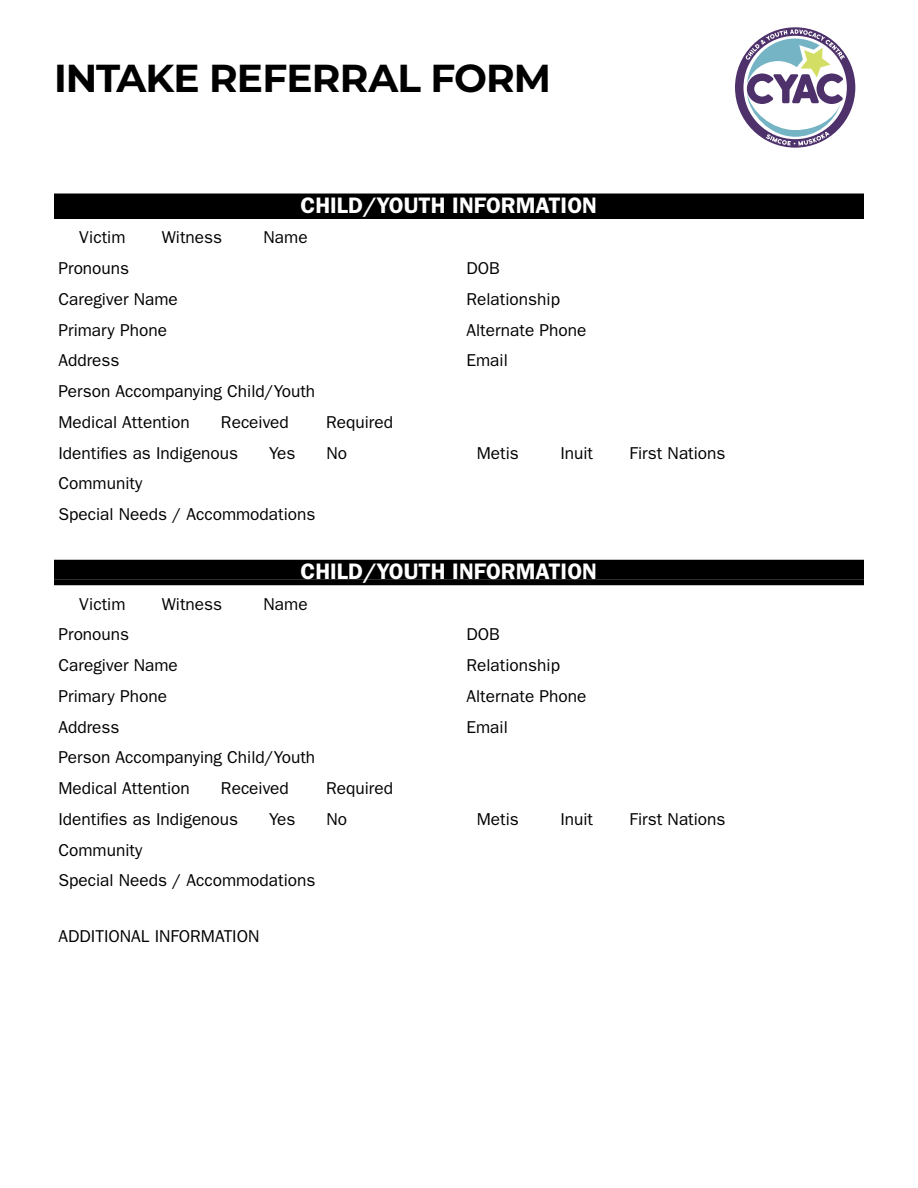
<style>
.page{position:relative;width:918px;height:1188px;background:#fff}
.page>*{position:absolute;margin:0;border:0;box-sizing:border-box;transform-origin:0 0}
.chapter_heads{font:700 39px "Montserrat";letter-spacing:-.02em;color:#000}
.BOdy__franklin{font:600 22.5px "ITC Franklin Gothic Std";color:#fff}
.BOdy__franklin-2{font:17.25px "ITC Franklin Gothic Std";color:#000}
</style>
<div class="page">
<svg style="left:735px;top:27px;width:120px;height:121px"></svg>
<div style="left:54px;top:194px;width:810px;height:19px;background:#000"></div>
<div style="left:54px;top:213px;width:810px;height:6px;background:#000"></div>
<div style="left:54px;top:560px;width:810px;height:19px;background:#000"></div>
<div style="left:54px;top:579px;width:810px;height:6px;background:#000"></div>
<p class="chapter_heads" style="left:54px;top:50px;width:499px">INTAKE REFERRAL FORM</p>
<p class="BOdy__franklin" style="left:301px;top:192px;width:298px">CHILD/YOUTH INFORMATION</p>
<p class="BOdy__franklin-2" style="left:79px;top:228px;width:48px">Victim</p>
<p class="BOdy__franklin-2" style="left:162px;top:228px;width:62px">Witness</p>
<p class="BOdy__franklin-2" style="left:264px;top:228px;width:46px">Name</p>
<p class="BOdy__franklin-2" style="left:58px;top:258px;width:72px">Pronouns</p>
<p class="BOdy__franklin-2" style="left:466px;top:258px;width:35px">DOB</p>
<p class="BOdy__franklin-2" style="left:58px;top:289px;width:121px">Caregiver Name</p>
<p class="BOdy__franklin-2" style="left:466px;top:289px;width:95px">Relationship</p>
<p class="BOdy__franklin-2" style="left:58px;top:320px;width:110px">Primary Phone</p>
<p class="BOdy__franklin-2" style="left:466px;top:320px;width:121px">Alternate Phone</p>
<p class="BOdy__franklin-2" style="left:58px;top:351px;width:63px">Address</p>
<p class="BOdy__franklin-2" style="left:466px;top:351px;width:43px">Email</p>
<p class="BOdy__franklin-2" style="left:58px;top:381px;width:258px">Person Accompanying Child/Youth</p>
<p class="BOdy__franklin-2" style="left:58px;top:412px;width:133px">Medical Attention</p>
<p class="BOdy__franklin-2" style="left:221px;top:412px;width:69px">Received</p>
<p class="BOdy__franklin-2" style="left:326px;top:412px;width:68px">Required</p>
<p class="BOdy__franklin-2" style="left:58px;top:443px;width:181px">Identifies as Indigenous</p>
<p class="BOdy__franklin-2" style="left:269px;top:443px;width:28px">Yes</p>
<p class="BOdy__franklin-2" style="left:327px;top:443px;width:22px">No</p>
<p class="BOdy__franklin-2" style="left:477px;top:443px;width:44px">Metis</p>
<p class="BOdy__franklin-2" style="left:560px;top:443px;width:34px">Inuit</p>
<p class="BOdy__franklin-2" style="left:629px;top:443px;width:98px">First Nations</p>
<p class="BOdy__franklin-2" style="left:58px;top:474px;width:85px">Community</p>
<p class="BOdy__franklin-2" style="left:58px;top:504px;width:259px">Special Needs / Accommodations</p>
<p class="BOdy__franklin" style="left:301px;top:558px;width:298px">CHILD/YOUTH INFORMATION</p>
<p class="BOdy__franklin-2" style="left:79px;top:594px;width:48px">Victim</p>
<p class="BOdy__franklin-2" style="left:162px;top:594px;width:62px">Witness</p>
<p class="BOdy__franklin-2" style="left:264px;top:594px;width:46px">Name</p>
<p class="BOdy__franklin-2" style="left:58px;top:625px;width:72px">Pronouns</p>
<p class="BOdy__franklin-2" style="left:466px;top:625px;width:35px">DOB</p>
<p class="BOdy__franklin-2" style="left:58px;top:655px;width:121px">Caregiver Name</p>
<p class="BOdy__franklin-2" style="left:466px;top:655px;width:95px">Relationship</p>
<p class="BOdy__franklin-2" style="left:58px;top:686px;width:110px">Primary Phone</p>
<p class="BOdy__franklin-2" style="left:466px;top:686px;width:121px">Alternate Phone</p>
<p class="BOdy__franklin-2" style="left:58px;top:717px;width:63px">Address</p>
<p class="BOdy__franklin-2" style="left:466px;top:717px;width:43px">Email</p>
<p class="BOdy__franklin-2" style="left:58px;top:748px;width:258px">Person Accompanying Child/Youth</p>
<p class="BOdy__franklin-2" style="left:58px;top:778px;width:133px">Medical Attention</p>
<p class="BOdy__franklin-2" style="left:221px;top:778px;width:69px">Received</p>
<p class="BOdy__franklin-2" style="left:326px;top:778px;width:68px">Required</p>
<p class="BOdy__franklin-2" style="left:58px;top:809px;width:181px">Identifies as Indigenous</p>
<p class="BOdy__franklin-2" style="left:269px;top:809px;width:28px">Yes</p>
<p class="BOdy__franklin-2" style="left:327px;top:809px;width:22px">No</p>
<p class="BOdy__franklin-2" style="left:477px;top:809px;width:44px">Metis</p>
<p class="BOdy__franklin-2" style="left:560px;top:809px;width:34px">Inuit</p>
<p class="BOdy__franklin-2" style="left:629px;top:809px;width:98px">First Nations</p>
<p class="BOdy__franklin-2" style="left:58px;top:840px;width:85px">Community</p>
<p class="BOdy__franklin-2" style="left:58px;top:871px;width:259px">Special Needs / Accommodations</p>
<p class="BOdy__franklin-2" style="left:58px;top:926px;width:203px">ADDITIONAL INFORMATION</p>
</div>
